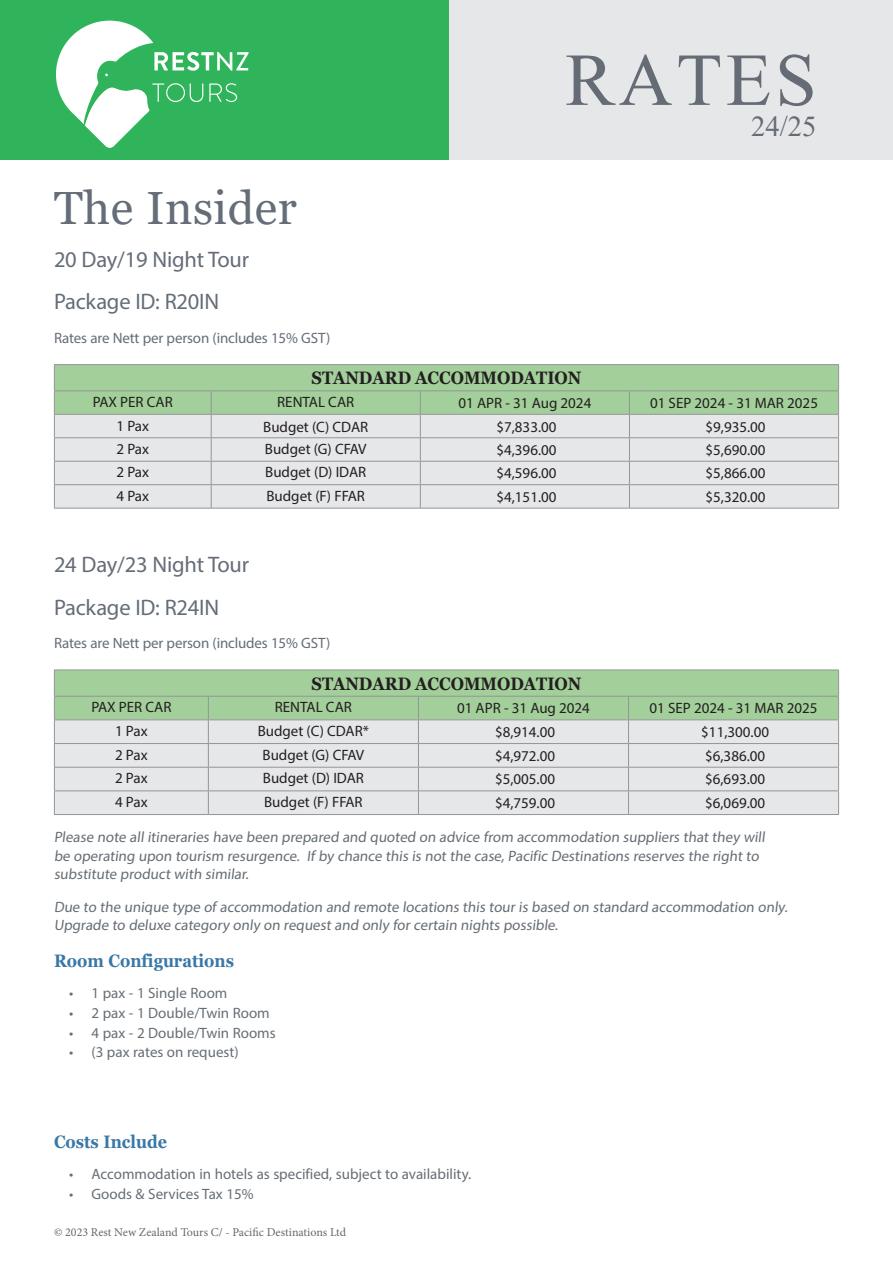
<style>
.page{position:relative;width:893px;height:1263px;background:#fff}
.page>*{position:absolute;margin:0;border:0;box-sizing:border-box;transform-origin:0 0}
.t1{font:75px "Myriad Pro";letter-spacing:.08em;color:#666e75}
.t2{font:74.55px "Times New Roman";letter-spacing:.05em;color:#656c75}
.t3{font:46.5px "Georgia";letter-spacing:.01em;color:#656d78}
.t4{font:28.8px "Times New Roman";color:#656c75}
.t5{font:22.5px/42.6px "Myriad Pro";letter-spacing:-.01em;color:#656d78}
.t6{font:700 18px "Georgia";color:#231f20;scale:.9 1}
.t7{font:700 18px "Georgia";color:#3978a6;scale:.9 1}
.t8{font:15px/18.1px "Myriad Pro";color:#666e75}
.t9{font:15px "Myriad Pro";color:#231f20}
.t10{font:15px "Myriad Pro";letter-spacing:-.01em;color:#656d78}
.t11{font:12px "Minion Pro";color:#646969}
</style>
<div class="page">
<hr style="left:54px;top:364px;width:157px;height:1px;background:#939598">
<hr style="left:211px;top:364px;width:209px;height:1px;background:#939598">
<hr style="left:420px;top:364px;width:209px;height:1px;background:#939598">
<hr style="left:629px;top:364px;width:210px;height:1px;background:#939598">
<svg style="left:54px;top:365px;width:785px;height:143px;background:#ccdbcb"></svg>
<hr style="left:54px;top:508px;width:157px;height:1px;background:#939598">
<hr style="left:211px;top:508px;width:209px;height:1px;background:#939598">
<hr style="left:420px;top:508px;width:209px;height:1px;background:#939598">
<hr style="left:629px;top:508px;width:210px;height:1px;background:#939598">
<svg style="left:54px;top:670px;width:785px;height:144px;background:#ccdbcb"></svg>
<hr style="left:54px;top:814px;width:154px;height:1px;background:#939598">
<hr style="left:208px;top:814px;width:210px;height:1px;background:#939598">
<hr style="left:418px;top:814px;width:210px;height:1px;background:#939598">
<hr style="left:628px;top:814px;width:211px;height:1px;background:#939598">
<div style="left:448px;top:0;width:445px;height:160px;background:#e6e7e9"></div>
<div style="left:0;top:0;width:448px;height:160px;background:#30b45b"></div>
<svg style="left:56px;top:21px;width:193px;height:127px"></svg>
<h1 class="t1" style="left:500px;top:34px;width:218px">RATES</h1>
<h2 class="t2" style="left:565px;top:27px;width:253px">RATES</h2>
<h3 class="t4" style="left:751px;top:106px;width:67px">24/25</h3>
<h3 class="t3" style="left:54px;top:180px;width:244px">The Insider</h3>
<h3 class="t5" style="left:54px;top:238px;width:197px">20 Day/19 Night Tour<br>Package ID: R20IN</h3>
<p class="t10" style="left:54px;top:328px;width:278px">Rates are Nett per person (includes 15% GST)</p>
<p class="t6" style="left:311px;top:366px;width:301px">STANDARD ACCOMMODATION</p>
<p class="t9" style="left:93px;top:393px;width:82px">PAX PER CAR</p>
<p class="t9" style="left:277px;top:393px;width:79px">RENTAL CAR</p>
<p class="t9" style="left:458px;top:394px;width:134px">01 APR - 31 Aug 2024</p>
<p class="t9" style="left:650px;top:394px;width:169px">01 SEP 2024 - 31 MAR 2025</p>
<p class="t9" style="left:116px;top:416px;width:34px">1 Pax</p>
<p class="t9" style="left:263px;top:417px;width:107px">Budget (C) CDAR</p>
<p class="t9" style="left:496px;top:417px;width:62px">$7,833.00</p>
<p class="t9" style="left:706px;top:417px;width:62px">$9,935.00</p>
<p class="t9" style="left:116px;top:440px;width:34px">2 Pax</p>
<p class="t9" style="left:265px;top:440px;width:103px">Budget (G) CFAV</p>
<p class="t9" style="left:496px;top:441px;width:62px">$4,396.00</p>
<p class="t9" style="left:706px;top:441px;width:62px">$5,690.00</p>
<p class="t9" style="left:116px;top:463px;width:34px">2 Pax</p>
<p class="t9" style="left:265px;top:463px;width:103px">Budget (D) IDAR</p>
<p class="t9" style="left:496px;top:464px;width:62px">$4,596.00</p>
<p class="t9" style="left:706px;top:464px;width:62px">$5,866.00</p>
<p class="t9" style="left:116px;top:487px;width:34px">4 Pax</p>
<p class="t9" style="left:266px;top:487px;width:100px">Budget (F) FFAR</p>
<p class="t9" style="left:496px;top:488px;width:62px">$4,151.00</p>
<p class="t9" style="left:706px;top:488px;width:62px">$5,320.00</p>
<h3 class="t5" style="left:54px;top:543px;width:197px">24 Day/23 Night Tour<br>Package ID: R24IN</h3>
<p class="t10" style="left:54px;top:634px;width:278px">Rates are Nett per person (includes 15% GST)</p>
<p class="t6" style="left:311px;top:672px;width:301px">STANDARD ACCOMMODATION</p>
<p class="t9" style="left:91px;top:698px;width:82px">PAX PER CAR</p>
<p class="t9" style="left:275px;top:698px;width:79px">RENTAL CAR</p>
<p class="t9" style="left:457px;top:699px;width:134px">01 APR - 31 Aug 2024</p>
<p class="t9" style="left:650px;top:699px;width:169px">01 SEP 2024 - 31 MAR 2025</p>
<p class="t9" style="left:115px;top:722px;width:34px">1 Pax</p>
<p class="t9" style="left:258px;top:722px;width:113px">Budget (C) CDAR*</p>
<p class="t9" style="left:495px;top:723px;width:62px">$8,914.00</p>
<p class="t9" style="left:701px;top:723px;width:69px">$11,300.00</p>
<p class="t9" style="left:115px;top:745px;width:34px">2 Pax</p>
<p class="t9" style="left:263px;top:745px;width:103px">Budget (G) CFAV</p>
<p class="t9" style="left:495px;top:746px;width:62px">$4,972.00</p>
<p class="t9" style="left:705px;top:746px;width:62px">$6,386.00</p>
<p class="t9" style="left:115px;top:769px;width:34px">2 Pax</p>
<p class="t9" style="left:263px;top:769px;width:103px">Budget (D) IDAR</p>
<p class="t9" style="left:495px;top:770px;width:62px">$5,005.00</p>
<p class="t9" style="left:705px;top:770px;width:62px">$6,693.00</p>
<p class="t9" style="left:115px;top:793px;width:34px">4 Pax</p>
<p class="t9" style="left:264px;top:793px;width:100px">Budget (F) FFAR</p>
<p class="t9" style="left:495px;top:794px;width:62px">$4,759.00</p>
<p class="t9" style="left:705px;top:794px;width:62px">$6,069.00</p>
<p class="t8" style="left:54px;top:828px;width:715px">Please note all itineraries have been prepared and quoted on advice from accommodation suppliers that they will be operating upon tourism resurgence. If by chance this is not the case, Pacific Destinations reserves the right to substitute product with similar.</p>
<p class="t8" style="left:54px;top:898px;width:737px">Due to the unique type of accommodation and remote locations this tour is based on standard accommodation only.<br>Upgrade to deluxe category only on request and only for certain nights possible.</p>
<p class="t7" style="left:54px;top:949px;width:202px">Room Configurations</p>
<p class="t8" style="left:69px;top:983px;width:160px">• 1 pax - 1 Single Room</p>
<p class="t8" style="left:69px;top:1003px;width:202px">• 2 pax - 1 Double/Twin Room</p>
<p class="t8" style="left:69px;top:1023px;width:208px">• 4 pax - 2 Double/Twin Rooms</p>
<p class="t8" style="left:69px;top:1043px;width:171px">• (3 pax rates on request)</p>
<p class="t7" style="left:54px;top:1130px;width:127px">Costs Include</p>
<p class="t8" style="left:69px;top:1164px;width:404px">• Accommodation in hotels as specified, subject to availability.</p>
<p class="t8" style="left:69px;top:1184px;width:186px">• Goods &amp; Services Tax 15%</p>
<p class="t11" style="left:54px;top:1224px;width:294px">© 2023 Rest New Zealand Tours C/ - Pacific Destinations Ltd</p>
</div>
